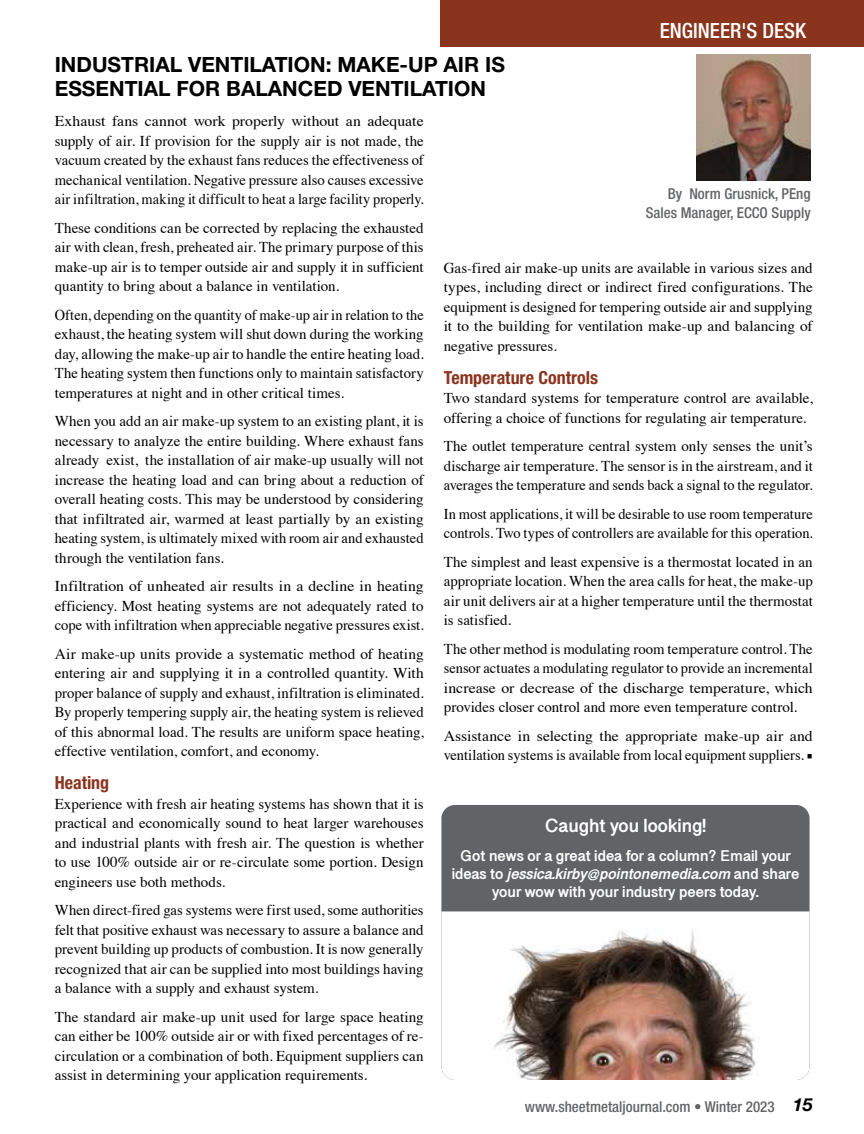
<style>
.page{position:relative;width:864px;height:1134px;background:#fff}
.page>*{position:absolute;margin:0;border:0;box-sizing:border-box;transform-origin:0 0}
.t1{font:700 21px/24px "Helvetica Neue LT Std";color:#000}
.t2{font:500 condensed 21px "Helvetica Neue LT Std";color:#fff}
.t3{font:700 condensed 18px "Helvetica Neue LT Std";color:#8b341d}
.t4{font:700 16.5px "Oriya Sangam MN";color:#fff}
.t5{font:15px/19.5px "Times";color:#000;text-align:justify}
.t6{font:15px/19.5px "Times";color:#000;text-align:justify;scale:1.05 1}
.t7{font:15px/19.5px "Times";color:#000;text-align:justify;scale:.96 1}
.t8{font:500 condensed 15px/19.5px "Helvetica Neue LT Std";color:#636466;text-align:right}
.t9{font:700 13.5px/18px "Oriya Sangam MN";color:#fff;text-align:center}
.s1{font-family:"Minion Pro"}
.s2{font-style:italic}
.s3{font-weight:700;font-style:italic;font-stretch:normal;font-size:18px;color:#000}
</style>
<div class="page">
<div style="left:441px;top:805px;width:369px;height:275px;background:#626366;border-radius:14px"></div>
<img style="left:441px;top:911px;width:369px;height:169px">
<div style="left:440px;top:0;width:424px;height:47px;background:#8b341d"></div>
<img style="left:697px;top:54px;width:114px;height:126px">
<h1 class="t2" style="left:660px;top:18px;width:148px">ENGINEER'S DESK</h1>
<h1 class="t1" style="left:55px;top:52px;width:452px">INDUSTRIAL VENTILATION: MAKE-UP AIR IS<br>ESSENTIAL FOR BALANCED VENTILATION</h1>
<p class="t6" style="left:55px;top:110px;width:353px">Exhaust fans cannot work properly without an adequate supply of air. If provision for the supply air is not made, the vacuum created by the exhaust fans reduces the effectiveness of mechanical ventilation. Negative pressure also causes excessive air infiltration, making it difficult to heat a large facility properly.</p>
<p class="t5" style="left:55px;top:217px;width:371px">These conditions can be corrected by replacing the exhausted air with clean, fresh, preheated air. The primary purpose of this make-up air is to temper outside air and supply it in sufficient quantity to bring about a balance in ventilation.</p>
<p class="t7" style="left:55px;top:304px;width:386px">Often, depending on the quantity of make-up air in relation to the exhaust, the heating system will shut down during the working day, allowing the make-up air to handle the entire heating load.<br>The heating system then functions only to maintain satisfactory temperatures at night and in other critical times.</p>
<p class="t5" style="left:55px;top:410px;width:371px">When you add an air make-up system to an existing plant, it is necessary to analyze the entire building. Where exhaust fans already exist, the installation of air make-up usually will not increase the heating load and can bring about a reduction of overall heating costs. This may be understood by considering that infiltrated air, warmed at least partially by an existing heating system, is ultimately mixed with room air and exhausted through the ventilation fans.</p>
<p class="t6" style="left:55px;top:575px;width:353px">Infiltration of unheated air results in a decline in heating efficiency. Most heating systems are not adequately rated to cope with infiltration when appreciable negative pressures exist.</p>
<p class="t5" style="left:55px;top:643px;width:371px">Air make-up units provide a systematic method of heating entering air and supplying it in a controlled quantity. With proper balance of supply and exhaust, infiltration is eliminated.<br>By properly tempering supply air, the heating system is relieved of this abnormal load. The results are uniform space heating, effective ventilation, comfort, and economy.</p>
<p class="t3" style="left:55px;top:772px;width:56px">Heating</p>
<p class="t5" style="left:55px;top:793px;width:370px">Experience with fresh air heating systems has shown that it is practical and economically sound to heat larger warehouses and industrial plants with fresh air. The question is whether to use 100% outside air or re-circulate some portion. Design engineers use both methods.</p>
<p class="t5" style="left:55px;top:899px;width:371px">When direct-fired gas systems were first used, some authorities felt that positive exhaust was necessary to assure a balance and prevent building up products of combustion. It is now generally recognized that air can be supplied into most buildings having a balance with a supply and exhaust system.</p>
<p class="t5" style="left:55px;top:1006px;width:371px">The standard air make-up unit used for large space heating can either be 100% outside air or with fixed percentages of re&shy;circulation or a combination of both. Equipment suppliers can assist in determining your application requirements.</p>
<p class="t8" style="left:646px;top:183px;width:166px">By Norm Grusnick, PEng<br>Sales Manager, ECCO Supply</p>
<p class="t5" style="left:444px;top:257px;width:371px">Gas-fired air make-up units are available in various sizes and types, including direct or indirect fired configurations. The equipment is designed for tempering outside air and supplying it to the building for ventilation make-up and balancing of negative pressures.</p>
<p class="t3" style="left:444px;top:367px;width:156px">Temperature Controls</p>
<p class="t5" style="left:444px;top:387px;width:371px">Two standard systems for temperature control are available, offering a choice of functions for regulating air temperature.</p>
<p class="t5" style="left:444px;top:435px;width:371px">The outlet temperature central system only senses the unit’s discharge air temperature. The sensor is in the airstream, and it averages the temperature and sends back a signal to the regulator.</p>
<p class="t7" style="left:444px;top:503px;width:386px">In most applications, it will be desirable to use room temperature controls. Two types of controllers are available for this operation.</p>
<p class="t5" style="left:444px;top:551px;width:371px">The simplest and least expensive is a thermostat located in an appropriate location. When the area calls for heat, the make-up air unit delivers air at a higher temperature until the thermostat is satisfied.</p>
<p class="t5" style="left:444px;top:638px;width:371px">The other method is modulating room temperature control. The sensor actuates a modulating regulator to provide an incremental increase or decrease of the discharge temperature, which provides closer control and more even temperature control.</p>
<p class="t6" style="left:444px;top:725px;width:353px">Assistance in selecting the appropriate make-up air and ventilation systems is available from local equipment suppliers. <span class="s1">■</span></p>
<p class="t4" style="left:545px;top:814px;width:163px">Caught you looking!</p>
<p class="t9" style="left:452px;top:848px;width:349px">Got news or a great idea for a column? Email your<br>i d e a s t o <span class="s2">jessica.kirby@pointonemedia.com</span> a n d s h a r e your wow with your industry peers today.</p>
<p class="t8" style="left:525px;top:1097px;width:290px">www.sheetmetaljournal.com • Winter 2023 <span class="s3">15</span></p>
</div>
